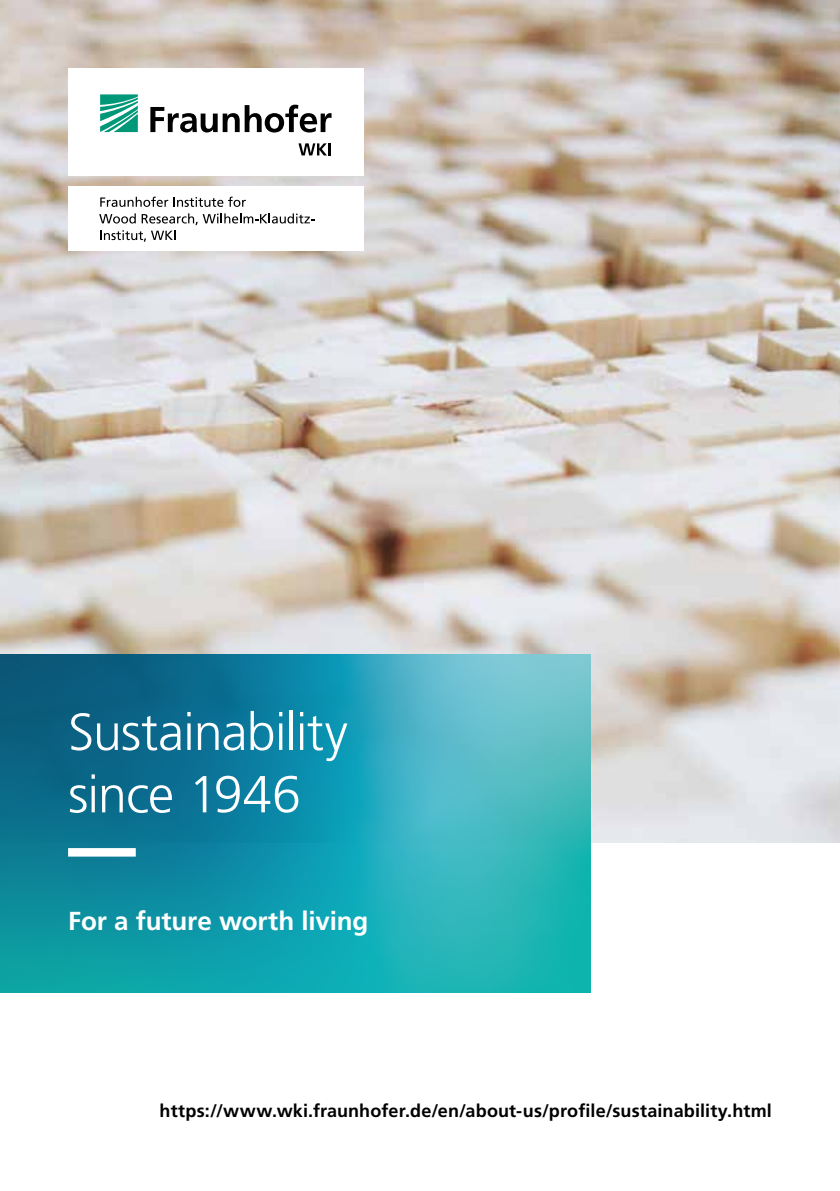
<style>
.page{position:relative;width:840px;height:1191px;background:#fff}
.page>*{position:absolute;margin:0;border:0;box-sizing:border-box;transform-origin:0 0}
.t1{font:300 52px/62.4px "Frutiger LT Com";letter-spacing:-.015em;color:#fff}
.t2{font:700 26px "Frutiger LT Com";letter-spacing:-.005em;color:#fff}
.t3{font:700 18px "Frutiger LT Com";letter-spacing:.005em;color:#000}
</style>
<div class="page">
<img style="left:0;top:0;width:839px;height:842px">
<svg style="left:0;top:654px;width:590px;height:338px;background:#1f98aa"></svg>
<div style="left:68px;top:68px;width:295px;height:107px;background:#fff"></div>
<div style="left:68px;top:187px;width:295px;height:64px;background:#fff"></div>
<svg style="left:100px;top:197px;width:146px;height:10px"></svg>
<svg style="left:99px;top:213px;width:215px;height:29px"></svg>
<svg style="left:100px;top:94px;width:38px;height:38px"></svg>
<svg style="left:150px;top:105px;width:181px;height:27px"></svg>
<svg style="left:298px;top:143px;width:32px;height:12px"></svg>
<svg style="left:68px;top:848px;width:374px;height:8px"></svg>
<h1 class="t1" style="left:68px;top:701px;width:281px">Sustainability since 1946</h1>
<h2 class="t2" style="left:68px;top:906px;width:302px">For a future worth living</h2>
<p class="t3" style="left:159px;top:1100px;width:613px">https://www.wki.fraunhofer.de/en/about-us/profile/sustainability.html</p>
</div>
